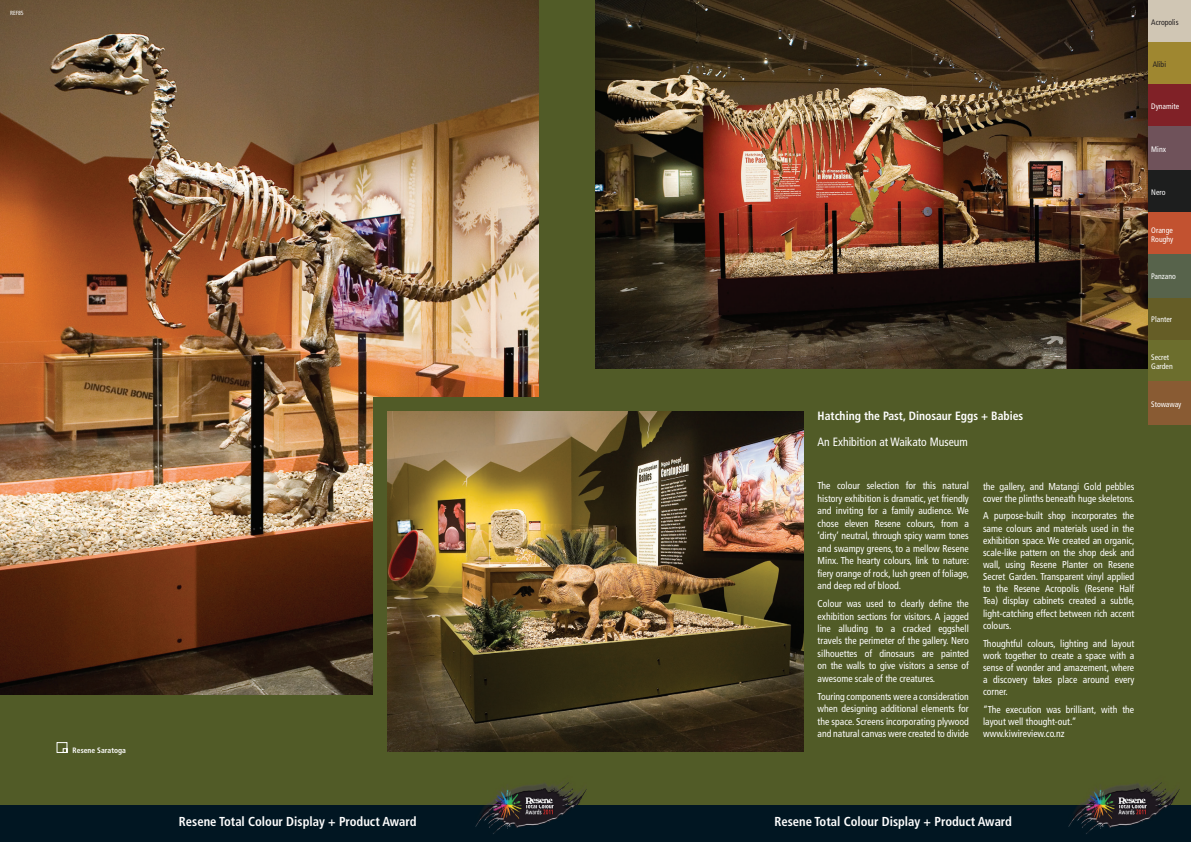
<style>
.page{position:relative;width:1191px;height:842px;background:#fff}
.page>*{position:absolute;margin:0;border:0;box-sizing:border-box;transform-origin:0 0}
.t1{font:700 condensed 13px "Frutiger";color:#fff}
.t2{font:700 condensed 12px "Frutiger";color:#fff}
.t3{font:condensed 12px "Frutiger";color:#fff}
.t4{font:condensed 10px/12.4px "Frutiger";color:#fff;text-align:justify}
.t5{font:condensed 8px/9px "Frutiger";color:#fff}
.t6{font:condensed 8px "Frutiger";color:#231f20}
.t7{font:700 condensed 8px "Frutiger";color:#fff}
.t8{font:700 condensed 7.8px "Frutiger";letter-spacing:.005em;color:#fff}
.t9{font:condensed 6px "Frutiger";color:#fff}
</style>
<div class="page">
<div style="left:0;top:0;width:1191px;height:810px;background:#515b27"></div>
<img style="left:0;top:0;width:539px;height:694px">
<img style="left:595px;top:0;width:553px;height:369px">
<div style="left:373px;top:397px;width:430px;height:340px;background:#515b27"></div>
<img style="left:387px;top:411px;width:416px;height:340px">
<svg style="left:56px;top:742px;width:12px;height:11px"></svg>
<img style="left:1148px;top:0;width:43px;height:424px">
<div style="left:0;top:805px;width:1191px;height:37px;background:#011622"></div>
<img style="left:1068px;top:782px;width:111px;height:52px">
<img style="left:475px;top:782px;width:111px;height:52px">
<p class="t9" style="left:10px;top:9px;width:15px">REF85</p>
<p class="t8" style="left:73px;top:745px;width:55px">Resene Saratoga</p>
<p class="t2" style="left:817px;top:409px;width:207px">Hatching the Past, Dinosaur Eggs + Babies</p>
<p class="t3" style="left:817px;top:435px;width:152px">An Exhibition at Waikato Museum</p>
<p class="t4" style="left:817px;top:480px;width:153px">The colour selection for this natural history exhibition is dramatic, yet friendly and inviting for a family audience. We chose eleven Resene colours, from a ‘dirty’ neutral, through spicy warm tones and swampy greens, to a mellow Resene Minx. The hearty colours, link to nature: fiery orange of rock, lush green of foliage, and deep red of blood.</p>
<p class="t4" style="left:817px;top:597px;width:153px">Colour was used to clearly define the exhibition sections for visitors. A jagged line alluding to a cracked eggshell travels the perimeter of the gallery. Nero silhouettes of dinosaurs are painted on the walls to give visitors a sense of awesome scale of the creatures.</p>
<p class="t4" style="left:817px;top:690px;width:153px">Touring components were a consideration when designing additional elements for the space. Screens incorporating plywood and natural canvas were created to divide</p>
<p class="t4" style="left:983px;top:480px;width:153px;line-height:12.1px">the gallery, and Matangi Gold pebbles cover the plinths beneath huge skeletons.</p>
<p class="t4" style="left:983px;top:510px;width:153px;line-height:12.1px">A purpose-built shop incorporates the same colours and materials used in the exhibition space. We created an organic, scale-like pattern on the shop desk and wall, using Resene Planter on Resene Secret Garden. Transparent vinyl applied to the Resene Acropolis (Resene Half Tea) display cabinets created a subtle, light-catching effect between rich accent colours.</p>
<p class="t4" style="left:983px;top:637px;width:153px;line-height:12.1px">Thoughtful colours, lighting and layout work together to create a space with a sense of wonder and amazement, where a discovery takes place around every corner.</p>
<p class="t4" style="left:983px;top:703px;width:153px;line-height:12.1px;text-align:left">“The execution was brilliant, with the layout well thought-out.” www.kiwireview.co.nz</p>
<p class="t6" style="left:1151px;top:17px;width:29px">Acropolis</p>
<p class="t6" style="left:1152px;top:60px;width:15px">Alibi</p>
<p class="t5" style="left:1151px;top:102px;width:30px">Dynamite</p>
<p class="t5" style="left:1151px;top:144px;width:16px">Minx</p>
<p class="t5" style="left:1151px;top:187px;width:16px">Nero</p>
<p class="t5" style="left:1151px;top:225px;width:24px">Orange<br>Roughy</p>
<p class="t5" style="left:1151px;top:272px;width:26px">Panzano</p>
<p class="t5" style="left:1151px;top:315px;width:22px">Planter</p>
<p class="t5" style="left:1151px;top:353px;width:23px">Secret<br>Garden</p>
<p class="t5" style="left:1151px;top:400px;width:32px">Stowaway</p>
<p class="t7" style="left:294px;top:813px;width:10px">23</p>
<p class="t7" style="left:889px;top:813px;width:10px">24</p>
<h1 class="t1" style="left:179px;top:814px;width:239px">Resene Total Colour Display + Product Award</h1>
<h1 class="t1" style="left:774px;top:814px;width:239px">Resene Total Colour Display + Product Award</h1>
</div>
